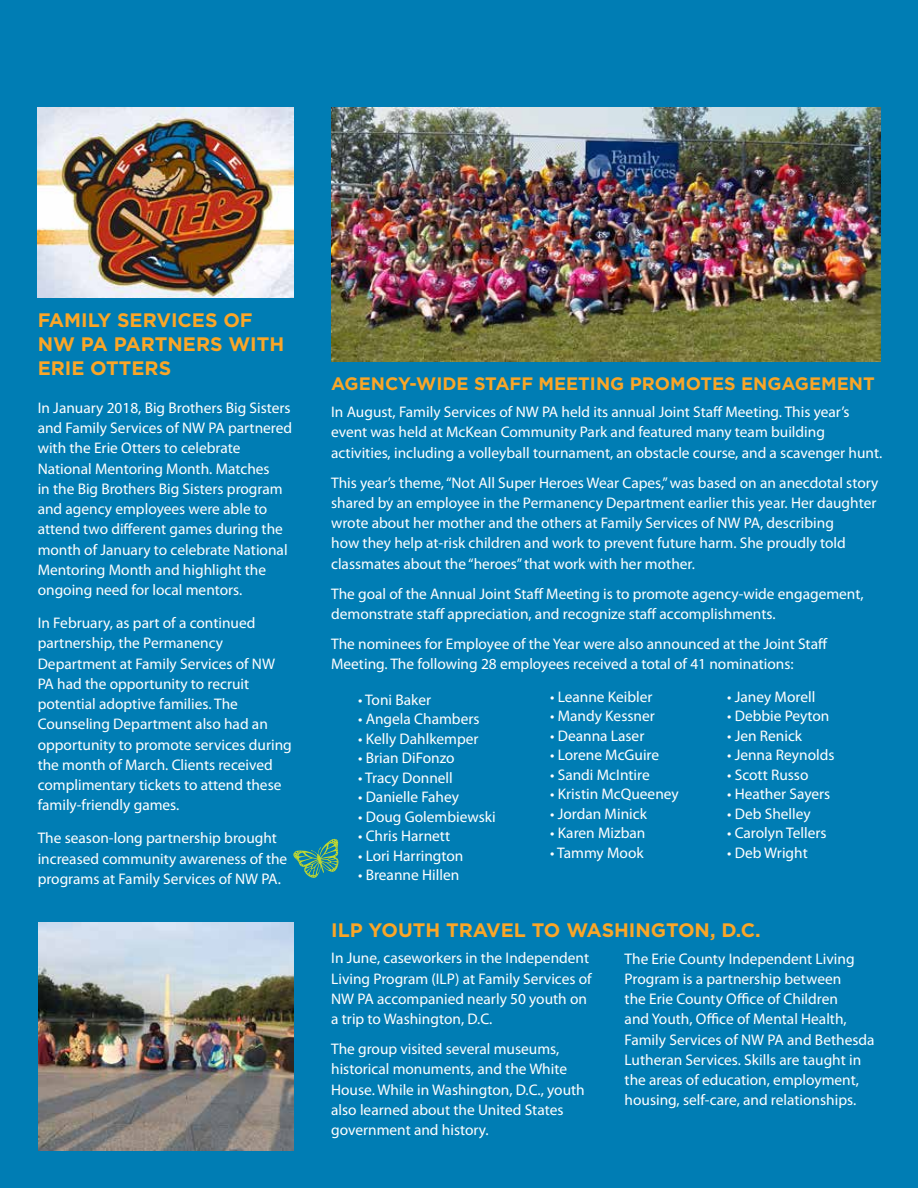
<style>
.page{position:relative;width:918px;height:1188px;background:#007db4}
.page>*{position:absolute;margin:0;border:0;box-sizing:border-box;transform-origin:0 0}
.t1{font:700 19.5px/24px "Gotham";color:#faa627}
.t2{font:700 18px "Gotham";color:#faa627}
.t3{font:15.3px/20.2px "Myriad Pro";color:#fff}
</style>
<div class="page">
<img style="left:38px;top:107px;width:255px;height:191px">
<img style="left:38px;top:923px;width:255px;height:227px">
<svg style="left:293px;top:839px;width:46px;height:39px"></svg>
<img style="left:331px;top:108px;width:549px;height:253px">
<p class="t1" style="left:38px;top:308px;width:248px">FAMILY SERVICES OF<br>NW PA PARTNERS WITH<br>ERIE OTTERS</p>
<p class="t3" style="left:38px;top:397px;width:256px">In January 2018, Big Brothers Big Sisters and Family Services of NW PA partnered with the Erie Otters to celebrate National Mentoring Month. Matches<br>in the Big Brothers Big Sisters program and agency employees were able to attend two different games during the month of January to celebrate National Mentoring Month and highlight the ongoing need for local mentors.</p>
<p class="t3" style="left:38px;top:613px;width:256px">In February, as part of a continued partnership, the Permanency Department at Family Services of NW PA had the opportunity to recruit potential adoptive families. The Counseling Department also had an opportunity to promote services during the month of March. Clients received complimentary tickets to attend these family-friendly games.</p>
<p class="t3" style="left:38px;top:828px;width:251px">The season-long partnership brought increased community awareness of the programs at Family Services of NW PA.</p>
<p class="t2" style="left:331px;top:373px;width:545px">AGENCY-WIDE STAFF MEETING PROMOTES ENGAGEMENT</p>
<p class="t3" style="left:331px;top:402px;width:553px">In August, Family Services of NW PA held its annual Joint Staff Meeting. This year’s event was held at McKean Community Park and featured many team building activities, including a volleyball tournament, an obstacle course, and a scavenger hunt.</p>
<p class="t3" style="left:331px;top:472px;width:549px">This year’s theme, “Not All Super Heroes Wear Capes,” was based on an anecdotal story shared by an employee in the Permanency Department earlier this year. Her daughter wrote about her mother and the others at Family Services of NW PA, describing<br>how they help at-risk children and work to prevent future harm. She proudly told classmates about the “heroes” that work with her mother.</p>
<p class="t3" style="left:331px;top:583px;width:534px">The goal of the Annual Joint Staff Meeting is to promote agency-wide engagement, demonstrate staff appreciation, and recognize staff accomplishments.</p>
<p class="t3" style="left:331px;top:633px;width:498px">The nominees for Employee of the Year were also announced at the Joint Staff<br>Meeting. The following 28 employees received a total of 41 nominations:</p>
<p class="t3" style="left:358px;top:689px;width:75px">• Toni Baker</p>
<p class="t3" style="left:358px;top:709px;width:123px">• Angela Chambers</p>
<p class="t3" style="left:358px;top:728px;width:122px">• Kelly Dahlkemper</p>
<p class="t3" style="left:358px;top:748px;width:98px">• Brian DiFonzo</p>
<p class="t3" style="left:358px;top:767px;width:96px">• Tracy Donnell</p>
<p class="t3" style="left:358px;top:787px;width:102px">• Danielle Fahey</p>
<p class="t3" style="left:358px;top:806px;width:139px">• Doug Golembiewski</p>
<p class="t3" style="left:358px;top:826px;width:94px">• Chris Harnett</p>
<p class="t3" style="left:358px;top:845px;width:107px">• Lori Harrington</p>
<p class="t3" style="left:358px;top:865px;width:103px">• Breanne Hillen</p>
<p class="t3" style="left:550px;top:686px;width:104px">• Leanne Keibler</p>
<p class="t3" style="left:550px;top:706px;width:106px">• Mandy Kessner</p>
<p class="t3" style="left:550px;top:725px;width:96px">• Deanna Laser</p>
<p class="t3" style="left:550px;top:745px;width:111px">• Lorene McGuire</p>
<p class="t3" style="left:550px;top:764px;width:101px">• Sandi McIntire</p>
<p class="t3" style="left:550px;top:784px;width:130px">• Kristin McQueeney</p>
<p class="t3" style="left:550px;top:803px;width:98px">• Jordan Minick</p>
<p class="t3" style="left:550px;top:823px;width:97px">• Karen Mizban</p>
<p class="t3" style="left:550px;top:842px;width:95px">• Tammy Mook</p>
<p class="t3" style="left:727px;top:686px;width:90px">• Janey Morell</p>
<p class="t3" style="left:727px;top:706px;width:104px">• Debbie Peyton</p>
<p class="t3" style="left:727px;top:725px;width:77px">• Jen Renick</p>
<p class="t3" style="left:727px;top:745px;width:109px">• Jenna Reynolds</p>
<p class="t3" style="left:727px;top:764px;width:83px">• Scott Russo</p>
<p class="t3" style="left:727px;top:784px;width:105px">• Heather Sayers</p>
<p class="t3" style="left:727px;top:803px;width:85px">• Deb Shelley</p>
<p class="t3" style="left:727px;top:823px;width:101px">• Carolyn Tellers</p>
<p class="t3" style="left:727px;top:842px;width:82px">• Deb Wright</p>
<p class="t1" style="left:331px;top:918px;width:431px">ILP YOUTH TRAVEL TO WASHINGTON, D.C.</p>
<p class="t3" style="left:625px;top:948px;width:251px">The Erie County Independent Living Program is a partnership between<br>the Erie County Office of Children<br>and Youth, Office of Mental Health, Family Services of NW PA and Bethesda Lutheran Services. Skills are taught in the areas of education, employment, housing, self-care, and relationships.</p>
<p class="t3" style="left:331px;top:948px;width:262px">In June, caseworkers in the Independent Living Program (ILP) at Family Services of NW PA accompanied nearly 50 youth on a trip to Washington, D.C.</p>
<p class="t3" style="left:331px;top:1039px;width:255px">The group visited several museums, historical monuments, and the White House. While in Washington, D.C., youth also learned about the United States government and history.</p>
</div>
